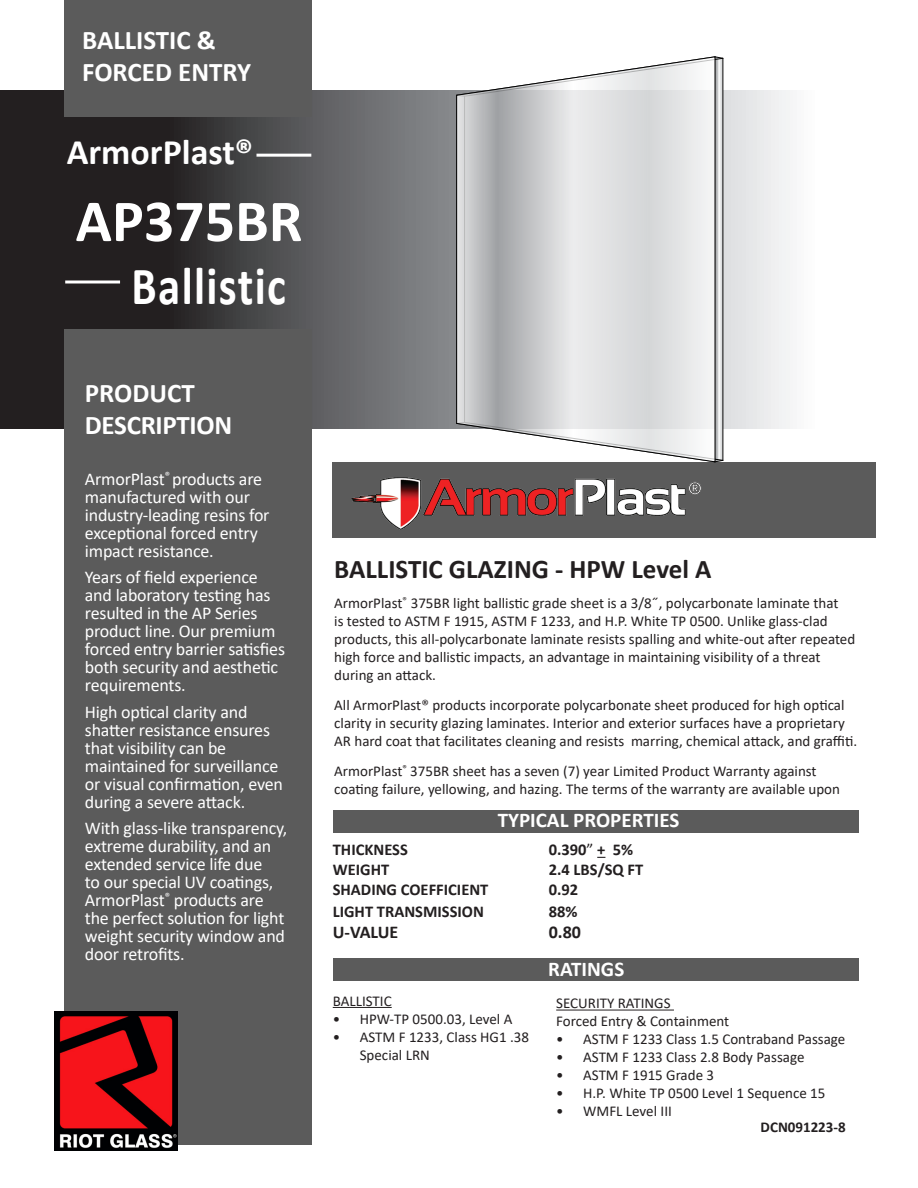
<style>
.page{position:relative;width:918px;height:1188px;background:#fff}
.page>*{position:absolute;margin:0;border:0;box-sizing:border-box;transform-origin:0 0}
.t1{font:700 60px "Calibri";color:#fff}
.t2{font:700 54px "Calibri";letter-spacing:.03em;color:#fff;scale:.83 1}
.t3{font:700 36px "Calibri";color:#fff}
.t4{font:700 27px/32.4px "Calibri";color:#fff}
.t5{font:700 27px "Calibri";color:#231f20}
.t6{font:700 21px "Calibri";color:#fff}
.t7{font:18px/18px "Calibri";letter-spacing:-.01em;color:#fff}
.t8{font:700 18px "Calibri";color:#231f20}
.t9{font:700 16.5px "Calibri";color:#231f20}
.t10{font:15px/18px "Calibri";color:#231f20}
.t11{font:700 15px "Calibri";color:#231f20}
.s1{font-weight:400}
</style>
<div class="page">
<svg style="left:0;top:90px;width:790px;height:338px;background:#636364"></svg>
<div style="left:64px;top:0;width:247px;height:117px;background:#5b5b5b"></div>
<hr style="left:256px;top:154px;width:55px;height:3px;background:#fff">
<svg style="left:65px;top:280px;width:55px;height:4px"></svg>
<div style="left:333px;top:810px;width:526px;height:22px;background:#5b5b5b"></div>
<div style="left:333px;top:958px;width:526px;height:23px;background:#5b5b5b"></div>
<div style="left:333px;top:463px;width:543px;height:75px;background:#5b5b5b"></div>
<img style="left:351px;top:477px;width:351px;height:53px">
<div style="left:64px;top:329px;width:247px;height:816px;background:#5b5b5b"></div>
<img style="left:54px;top:1011px;width:123px;height:139px">
<hr style="left:333px;top:1007px;width:59px;height:1px;background:#231f20">
<svg style="left:710px;top:56px;width:14px;height:406px;background:#b1b2b2"></svg>
<svg style="left:456px;top:57px;width:259px;height:405px"></svg>
<hr style="left:556px;top:1010px;width:118px;height:1px;background:#231f20">
<p class="t4" style="left:82px;top:24px;width:135px">BALLISTIC &amp;</p>
<p class="t4" style="left:82px;top:56px;width:171px">FORCED ENTRY</p>
<p class="t3" style="left:67px;top:127px;width:188px">ArmorPlast®</p>
<p class="t1" style="left:76px;top:179px;width:228px">AP375BR</p>
<p class="t2" style="left:132px;top:248px;width:188px">Ballistic</p>
<p class="t4" style="left:85px;top:376px;width:149px">PRODUCT<br>DESCRIPTION</p>
<p class="t7" style="left:85px;top:469px;width:186px">ArmorPlast<sup>®</sup> products are manufactured with our industry-leading resins for exceptional forced entry impact resistance.</p>
<p class="t7" style="left:85px;top:568px;width:202px">Years of field experience and laboratory testing has resulted in the AP Series product line. Our premium forced entry barrier satisfies both security and aesthetic requirements.</p>
<p class="t7" style="left:85px;top:702px;width:200px">High optical clarity and shatter resistance ensures that visibility can be maintained for surveillance or visual confirmation, even during a severe attack.</p>
<p class="t7" style="left:85px;top:818px;width:204px">With glass-like transparency, extreme durability, and an extended service life due<br>to our special UV coatings,<br>ArmorPlast<sup>®</sup> products are the perfect solution for light weight security window and door retrofits.</p>
<p class="t5" style="left:334px;top:550px;width:379px">BALLISTIC GLAZING - HPW Level A</p>
<p class="t10" style="left:334px;top:594px;width:523px">ArmorPlast<sup>®</sup> 375BR light ballistic grade sheet is a 3/8˝, polycarbonate laminate that<br>is tested to ASTM F 1915, ASTM F 1233, and H.P. White TP 0500. Unlike glass-clad products, this all-polycarbonate laminate resists spalling and white-out after repeated high force and ballistic impacts, an advantage in maintaining visibility of a threat during an attack.</p>
<p class="t10" style="left:334px;top:696px;width:524px">All ArmorPlast® products incorporate polycarbonate sheet produced for high optical clarity in security glazing laminates. Interior and exterior surfaces have a proprietary<br>AR hard coat that facilitates cleaning and resists marring, chemical attack, and graffiti.</p>
<p class="t10" style="left:334px;top:762px;width:507px">ArmorPlast<sup>®</sup> 375BR sheet has a seven (7) year Limited Product Warranty against coating failure, yellowing, and hazing. The terms of the warranty are available upon</p>
<p class="t6" style="left:498px;top:805px;width:183px">TYPICAL PROPERTIES</p>
<p class="t9" style="left:333px;top:838px;width:77px">THICKNESS</p>
<p class="t9" style="left:549px;top:838px;width:86px">0.390<span class="s1">”</span> + 5%</p>
<p class="t9" style="left:333px;top:858px;width:58px">WEIGHT</p>
<p class="t9" style="left:549px;top:858px;width:96px">2.4 LBS/SQ FT</p>
<p class="t9" style="left:333px;top:878px;width:157px">SHADING COEFFICIENT</p>
<p class="t9" style="left:549px;top:878px;width:31px">0.92</p>
<p class="t9" style="left:333px;top:900px;width:153px">LIGHT TRANSMISSION</p>
<p class="t9" style="left:549px;top:900px;width:30px">88%</p>
<p class="t8" style="left:333px;top:920px;width:67px">U-VALUE</p>
<p class="t8" style="left:549px;top:920px;width:34px">0.80</p>
<p class="t6" style="left:548px;top:954px;width:78px">RATINGS</p>
<p class="t10" style="left:333px;top:991px;width:60px">BALLISTIC</p>
<p class="t10" style="left:333px;top:1009px;width:181px">• HPW-TP 0500.03, Level A</p>
<p class="t10" style="left:360px;top:1027px;width:171px;text-indent:-27px">• ASTM F 1233, Class HG1 .38<br>Special LRN</p>
<p class="t10" style="left:556px;top:994px;width:116px">SECURITY RATINGS</p>
<p class="t10" style="left:556px;top:1012px;width:175px">Forced Entry &amp; Containment</p>
<p class="t10" style="left:556px;top:1030px;width:291px">• ASTM F 1233 Class 1.5 Contraband Passage</p>
<p class="t10" style="left:556px;top:1048px;width:250px">• ASTM F 1233 Class 2.8 Body Passage</p>
<p class="t10" style="left:556px;top:1066px;width:159px">• ASTM F 1915 Grade 3</p>
<p class="t10" style="left:556px;top:1084px;width:271px">• H.P. White TP 0500 Level 1 Sequence 15</p>
<p class="t10" style="left:556px;top:1102px;width:117px">• WMFL Level III</p>
<p class="t11" style="left:761px;top:1116px;width:87px">DCN091223-8</p>
</div>
